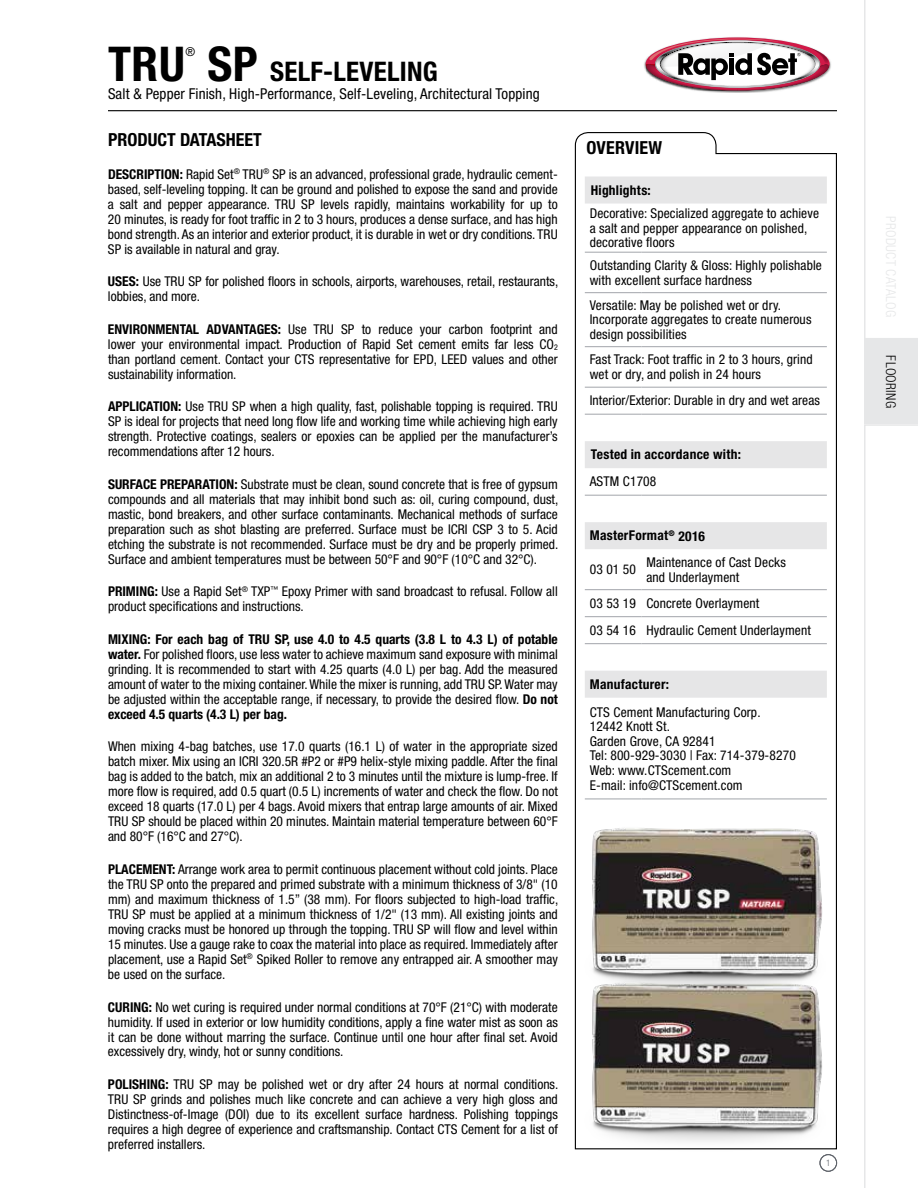
<style>
.page{position:relative;width:918px;height:1188px;background:#fff}
.page>*{position:absolute;margin:0;border:0;box-sizing:border-box;transform-origin:0 0}
.t1{font:700 condensed 48px "Helvetica Neue LT Std";color:#000}
.t2{font:700 condensed 27px "Helvetica Neue LT Std";letter-spacing:.01em;color:#000}
.t3{font:700 condensed 18px "Helvetica Neue LT Std";color:#000}
.t4{font:condensed 15px "Helvetica Neue LT Std";letter-spacing:.01em;color:#000}
.t5{font:condensed 13.5px/15px "Helvetica Neue LT Std";color:#000;text-align:justify}
.t6{font:700 condensed 13.5px "Helvetica Neue LT Std";letter-spacing:.02em;color:#000}
.t7{font:300 condensed 13.5px "Helvetica Neue LT Std";letter-spacing:.03em;color:#000}
.t8{font:condensed 12.3px "Helvetica Neue LT Std";color:#000}
.t9{font:300 condensed 9px "Helvetica Neue LT Std";color:#5f636a}
.s1{font-size:48px}
.s2{font-weight:700}
</style>
<div class="page">
<hr style="left:108px;top:110px;width:729px;height:1px;background:#000">
<svg style="left:574px;top:132px;width:263px;height:1018px"></svg>
<img style="left:576px;top:1006px;width:260px;height:154px">
<img style="left:576px;top:816px;width:260px;height:190px">
<img style="left:644px;top:59px;width:187px;height:34px">
<svg style="left:646px;top:37px;width:184px;height:54px"></svg>
<div style="left:820px;top:1154px;width:17px;height:18px;border:1px solid #5f636a;border-radius:50%"></div>
<svg style="left:864px;top:0;width:54px;height:339px"></svg>
<div style="left:864px;top:339px;width:54px;height:85px;background:#e6e7e8"></div>
<svg style="left:864px;top:424px;width:54px;height:764px"></svg>
<svg style="left:585px;top:177px;width:242px;height:521px"></svg>
<hr style="left:585px;top:799px;width:57px;height:1px;background:#a2a5aa">
<hr style="left:642px;top:799px;width:185px;height:1px;background:#a2a5aa">
<hr style="left:585px;top:252px;width:57px;height:1px;background:#a2a5aa">
<hr style="left:642px;top:252px;width:185px;height:1px;background:#a2a5aa">
<hr style="left:585px;top:292px;width:57px;height:1px;background:#a2a5aa">
<hr style="left:642px;top:292px;width:185px;height:1px;background:#a2a5aa">
<hr style="left:585px;top:346px;width:57px;height:1px;background:#a2a5aa">
<hr style="left:642px;top:346px;width:185px;height:1px;background:#a2a5aa">
<hr style="left:585px;top:495px;width:57px;height:1px;background:#a2a5aa">
<hr style="left:642px;top:495px;width:185px;height:1px;background:#a2a5aa">
<hr style="left:585px;top:589px;width:57px;height:1px;background:#a2a5aa">
<hr style="left:642px;top:589px;width:185px;height:1px;background:#a2a5aa">
<hr style="left:585px;top:616px;width:57px;height:1px;background:#a2a5aa">
<hr style="left:642px;top:616px;width:185px;height:1px;background:#a2a5aa">
<hr style="left:585px;top:387px;width:57px;height:1px;background:#a2a5aa">
<hr style="left:642px;top:387px;width:185px;height:1px;background:#a2a5aa">
<hr style="left:585px;top:414px;width:57px;height:1px;background:#a2a5aa">
<hr style="left:642px;top:414px;width:185px;height:1px;background:#a2a5aa">
<hr style="left:585px;top:643px;width:57px;height:1px;background:#a2a5aa">
<hr style="left:642px;top:643px;width:185px;height:1px;background:#a2a5aa">
<h1 class="t1" style="left:108px;top:35px;width:78px">TRU</h1>
<p class="t8" style="left:185px;top:44px;width:11px">®</p>
<h2 class="t2" style="left:207px;top:55px;width:232px"><span class="s1">SP</span> SELF-LEVELING</h2>
<p class="t4" style="left:108px;top:85px;width:433px">Salt &amp; Pepper Finish, High-Performance, Self-Leveling, Architectural Topping</p>
<h3 class="t3" style="left:108px;top:129px;width:155px">PRODUCT DATASHEET</h3>
<p class="t5" style="left:108px;top:166px;width:451px"><span class="s2">DESCRIPTION:</span> Rapid Set<sup>®</sup> TRU<sup>®</sup> SP is an advanced, professional grade, hydraulic cement&shy;based, self-leveling topping. It can be ground and polished to expose the sand and provide a salt and pepper appearance. TRU SP levels rapidly, maintains workability for up to 20 minutes, is ready for foot traffic in 2 to 3 hours, produces a dense surface, and has high bond strength. As an interior and exterior product, it is durable in wet or dry conditions. TRU SP is available in natural and gray.</p>
<p class="t5" style="left:108px;top:274px;width:452px"><span class="s2">USES:</span> Use TRU SP for polished floors in schools, airports, warehouses, retail, restaurants, lobbies, and more.</p>
<p class="t5" style="left:108px;top:321px;width:451px"><span class="s2">ENVIRONMENTAL ADVANTAGES:</span> Use TRU SP to reduce your carbon footprint and lower your environmental impact. Production of Rapid Set cement emits far less CO<sub>2 </sub>than portland cement. Contact your CTS representative for EPD, LEED values and other sustainability information.</p>
<p class="t5" style="left:108px;top:399px;width:451px"><span class="s2">APPLICATION:</span> Use TRU SP when a high quality, fast, polishable topping is required. TRU SP is ideal for projects that need long flow life and working time while achieving high early strength. Protective coatings, sealers or epoxies can be applied per the manufacturer’s recommendations after 12 hours.</p>
<p class="t5" style="left:108px;top:476px;width:452px"><span class="s2">SURFACE PREPARATION:</span> Substrate must be clean, sound concrete that is free of gypsum compounds and all materials that may inhibit bond such as: oil, curing compound, dust, mastic, bond breakers, and other surface contaminants. Mechanical methods of surface preparation such as shot blasting are preferred. Surface must be ICRI CSP 3 to 5. Acid etching the substrate is not recommended. Surface must be dry and be properly primed.<br>Surface and ambient temperatures must be between 50°F and 90°F (10°C and 32°C).</p>
<p class="t5" style="left:108px;top:584px;width:451px"><span class="s2">PRIMING:</span> Use a Rapid Set<sup>®</sup> TXP<sup>™</sup> Epoxy Primer with sand broadcast to refusal. Follow all product specifications and instructions.</p>
<p class="t5" style="left:108px;top:631px;width:451px"><span class="s2">MIXING: For each bag of TRU SP, use 4.0 to 4.5 quarts (3.8 L to 4.3 L) of potable water.</span> For polished floors, use less water to achieve maximum sand exposure with minimal grinding. It is recommended to start with 4.25 quarts (4.0 L) per bag. Add the measured amount of water to the mixing container. While the mixer is running, add TRU SP. Water may be adjusted within the acceptable range, if necessary, to provide the desired flow. <span class="s2">Do not exceed 4.5 quarts (4.3 L) per bag.</span></p>
<p class="t5" style="left:108px;top:739px;width:451px">When mixing 4-bag batches, use 17.0 quarts (16.1 L) of water in the appropriate sized batch mixer. Mix using an ICRI 320.5R #P2 or #P9 helix-style mixing paddle. After the final bag is added to the batch, mix an additional 2 to 3 minutes until the mixture is lump-free. If more flow is required, add 0.5 quart (0.5 L) increments of water and check the flow. Do not exceed 18 quarts (17.0 L) per 4 bags. Avoid mixers that entrap large amounts of air. Mixed TRU SP should be placed within 20 minutes. Maintain material temperature between 60°F and 80°F (16°C and 27°C).</p>
<p class="t5" style="left:108px;top:862px;width:452px"><span class="s2">PLACEMENT:</span> Arrange work area to permit continuous placement without cold joints. Place the TRU SP onto the prepared and primed substrate with a minimum thickness of 3/8" (10 mm) and maximum thickness of 1.5” (38 mm). For floors subjected to high-load traffic, TRU SP must be applied at a minimum thickness of 1/2" (13 mm). All existing joints and moving cracks must be honored up through the topping. TRU SP will flow and level within 15 minutes. Use a gauge rake to coax the material into place as required. Immediately after placement, use a Rapid Set<sup>®</sup> Spiked Roller to remove any entrapped air. A smoother may be used on the surface.</p>
<p class="t5" style="left:108px;top:999px;width:451px"><span class="s2">CURING:</span> No wet curing is required under normal conditions at 70°F (21°C) with moderate humidity. If used in exterior or low humidity conditions, apply a fine water mist as soon as it can be done without marring the surface. Continue until one hour after final set. Avoid excessively dry, windy, hot or sunny conditions.</p>
<p class="t5" style="left:108px;top:1077px;width:452px"><span class="s2">POLISHING:</span> TRU SP may be polished wet or dry after 24 hours at normal conditions.<br>TRU SP grinds and polishes much like concrete and can achieve a very high gloss and Distinctness-of-Image (DOI) due to its excellent surface hardness. Polishing toppings requires a high degree of experience and craftsmanship. Contact CTS Cement for a list of preferred installers.</p>
<h3 class="t3" style="left:586px;top:136px;width:77px">OVERVIEW</h3>
<p class="t6" style="left:591px;top:182px;width:61px">Highlights:</p>
<p class="t5" style="left:590px;top:206px;width:231px;line-height:14.5px;text-align:left">Decorative: Specialized aggregate to achieve a salt and pepper appearance on polished, decorative floors</p>
<p class="t5" style="left:590px;top:258px;width:234px;line-height:14.5px">Outstanding Clarity &amp; Gloss: Highly polishable with excellent surface hardness</p>
<p class="t5" style="left:590px;top:298px;width:223px;line-height:14.5px;text-align:left">Versatile: May be polished wet or dry.<br>Incorporate aggregates to create numerous design possibilities</p>
<p class="t5" style="left:590px;top:352px;width:225px;line-height:14.5px">Fast Track: Foot traffic in 2 to 3 hours, grind wet or dry, and polish in 24 hours</p>
<p class="t5" style="left:590px;top:393px;width:232px">Interior/Exterior: Durable in dry and wet areas</p>
<p class="t6" style="left:591px;top:447px;width:152px">Tested in accordance with:</p>
<p class="t5" style="left:590px;top:474px;width:68px">ASTM C1708</p>
<p class="t6" style="left:590px;top:528px;width:117px">MasterFormat<sup>®</sup> 2016</p>
<p class="t5" style="left:590px;top:562px;width:48px">03 01 50</p>
<p class="t5" style="left:646px;top:555px;width:141px;line-height:14.5px">Maintenance of Cast Decks and Underlayment</p>
<p class="t5" style="left:590px;top:590px;width:223px;line-height:27px">03 53 19 Concrete Overlayment<br>03 54 16 Hydraulic Cement Underlayment</p>
<p class="t6" style="left:590px;top:676px;width:81px">Manufacturer:</p>
<p class="t5" style="left:590px;top:705px;width:208px;line-height:14.5px;text-align:left">CTS Cement Manufacturing Corp.<br>12442 Knott St.<br>Garden Grove, CA 92841<br>Tel: 800-929-3030 | Fax: 714-379-8270<br>Web: www.CTScement.com<br>E-mail: info@CTScement.com</p>
<p class="t9" style="left:826px;top:1158px;width:6px">1</p>
<p class="t7" style="left:899px;top:355px;width:54px;rotate:90deg">FLOORING</p>
</div>
